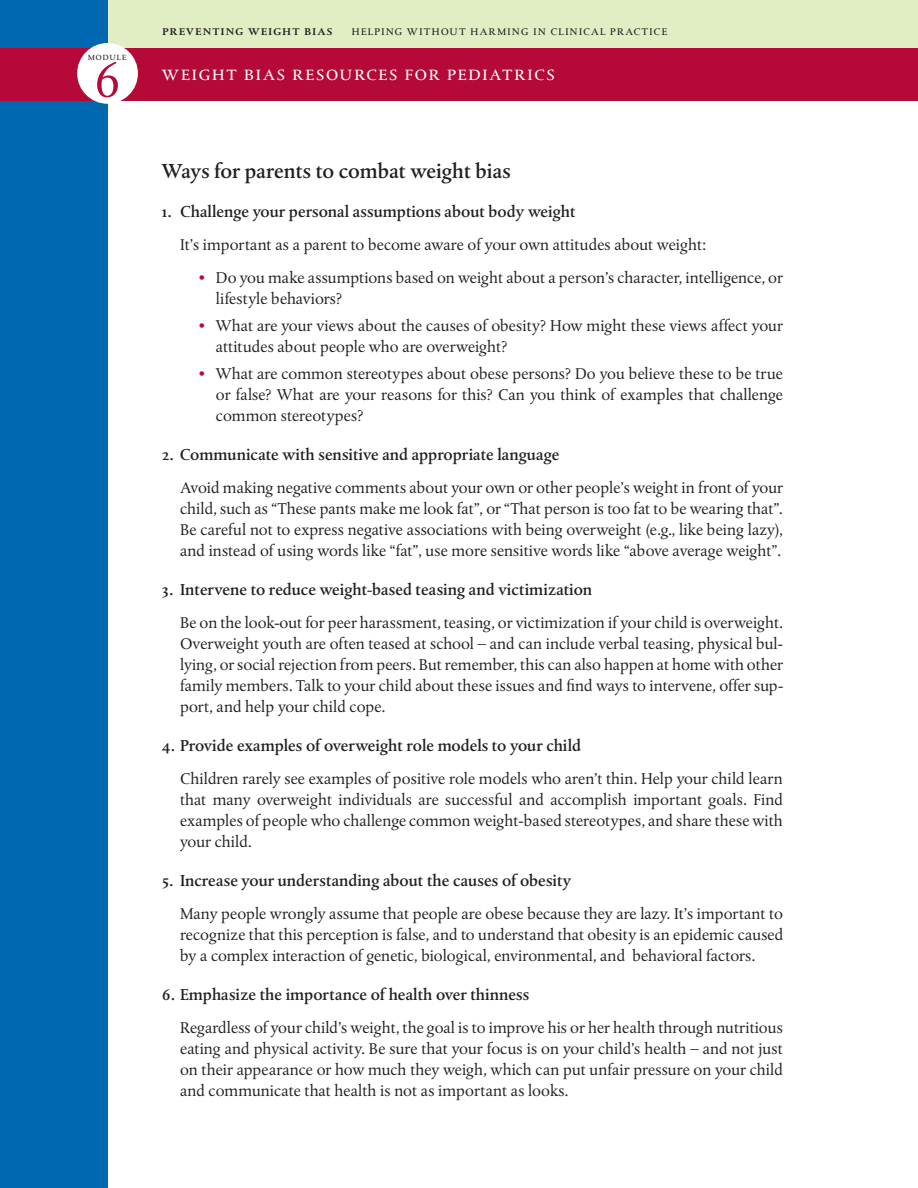
<style>
.page{position:relative;width:918px;height:1188px;background:#fff}
.page>*{position:absolute;margin:0;border:0;box-sizing:border-box;transform-origin:0 0}
.t1{font:54px "Albertina MT Regular Os F";color:#b50938}
.t2{font:21px "Albertina MT Medium Os F";color:#231f20}
.t3{font:21px "Albertina MT Regular SC";letter-spacing:.065em;color:#fff}
.t4{font:16.5px/21px "Albertina MT Regular Os F";color:#231f20;text-align:justify}
.t5{font:16.5px "Albertina MT Medium Os F";color:#231f20}
.t6{font:13.5px "Albertina MT Regular SC";letter-spacing:.065em;color:#231f20}
.t7{font:13.5px "Albertina MT Medium SC";letter-spacing:.075em;color:#231f20}
.t8{font:10.5px "Albertina MT Regular SC";letter-spacing:.05em;color:#231f20}
.s1{color:#b50938}
</style>
<div class="page">
<div style="left:0;top:0;width:918px;height:53px;background:#e1edc3"></div>
<div style="left:0;top:0;width:108px;height:1188px;background:#0067b1"></div>
<div style="left:0;top:48px;width:918px;height:52px;background:#b50938"></div>
<div style="left:77px;top:43px;width:61px;height:61px;background:#fff;border-radius:50%"></div>
<p class="t8" style="left:88px;top:50px;width:40px">module</p>
<h1 class="t1" style="left:93px;top:55px;width:29px">6</h1>
<p class="t7" style="left:162px;top:22px;width:172px">preventing weight bias</p>
<p class="t6" style="left:351px;top:22px;width:318px">helping without harming in clinical practice</p>
<p class="t3" style="left:162px;top:60px;width:394px">weight bias resources for pediatrics</p>
<p class="t2" style="left:162px;top:162px;width:350px">Ways for parents to combat weight bias</p>
<p class="t5" style="left:162px;top:204px;width:415px">1. Challenge your personal assumptions about body weight</p>
<p class="t4" style="left:180px;top:235px;width:528px">It’s important as a parent to become aware of your own attitudes about weight:</p>
<p class="t4" style="left:216px;top:268px;width:569px;text-indent:-18px"><span class="s1">•</span> Do you make assumptions based on weight about a person’s character, intelligence, or lifestyle behaviors?</p>
<p class="t4" style="left:216px;top:316px;width:568px;text-indent:-18px"><span class="s1">•</span> What are your views about the causes of obesity? How might these views affect your attitudes about people who are overweight?</p>
<p class="t4" style="left:216px;top:364px;width:569px;text-indent:-18px"><span class="s1">•</span> What are common stereotypes about obese persons? Do you believe these to be true or false? What are your reasons for this? Can you think of examples that challenge common stereotypes?</p>
<p class="t5" style="left:162px;top:447px;width:399px">2. Communicate with sensitive and appropriate language</p>
<p class="t4" style="left:180px;top:478px;width:605px">Avoid making negative comments about your own or other people’s weight in front of your child, such as “These pants make me look fat”, or “That person is too fat to be wearing that”.<br>Be careful not to express negative associations with being overweight (e.g., like being lazy), and instead of using words like “fat”, use more sensitive words like “above average weight”.</p>
<p class="t5" style="left:162px;top:582px;width:432px">3. Intervene to reduce weight-based teasing and victimization</p>
<p class="t4" style="left:180px;top:613px;width:605px">Be on the look-out for peer harassment, teasing, or victimization if your child is overweight.<br>Overweight youth are often teased at school – and can include verbal teasing, physical bul&shy;lying, or social rejection from peers. But remember, this can also happen at home with other family members. Talk to your child about these issues and find ways to intervene, offer sup&shy;port, and help your child cope.</p>
<p class="t5" style="left:162px;top:738px;width:421px">4. Provide examples of overweight role models to your child</p>
<p class="t4" style="left:180px;top:769px;width:604px">Children rarely see examples of positive role models who aren’t thin. Help your child learn that many overweight individuals are successful and accomplish important goals. Find examples of people who challenge common weight-based stereotypes, and share these with your child.</p>
<p class="t5" style="left:162px;top:874px;width:411px">5. Increase your understanding about the causes of obesity</p>
<p class="t4" style="left:180px;top:904px;width:605px">Many people wrongly assume that people are obese because they are lazy. It’s important to recognize that this perception is false, and to understand that obesity is an epidemic caused by a complex interaction of genetic, biological, environmental, and behavioral factors.</p>
<p class="t5" style="left:162px;top:988px;width:369px">6. Emphasize the importance of health over thinness</p>
<p class="t4" style="left:180px;top:1018px;width:605px">Regardless of your child’s weight, the goal is to improve his or her health through nutritious eating and physical activity. Be sure that your focus is on your child’s health – and not just on their appearance or how much they weigh, which can put unfair pressure on your child and communicate that health is not as important as looks.</p>
</div>
